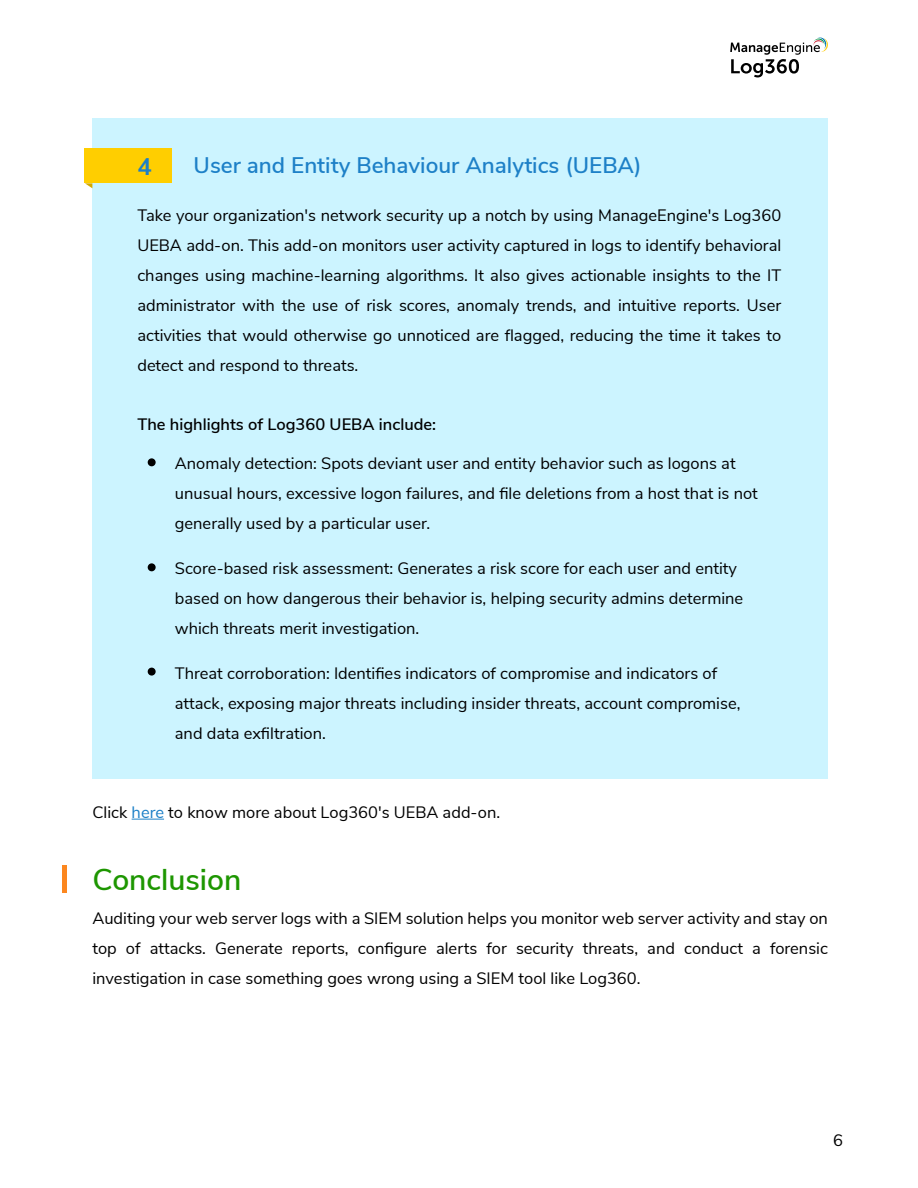
<style>
.page{position:relative;width:918px;height:1188px;background:#fff}
.page>*{position:absolute;margin:0;border:0;box-sizing:border-box;transform-origin:0 0}
.t1{font:600 30px "Nunito Sans";color:#1d9600}
.t2{font:700 24px "Nunito Sans";color:#1d80c7}
.t3{font:600 22.5px "Nunito Sans";color:#1d80c7}
.t4{font:16.5px/30px "Nunito Sans";color:#000}
.t5{font:600 16.5px "Nunito Sans";color:#000}
.s1{color:#1d80c7}
</style>
<div class="page">
<div style="left:92px;top:118px;width:736px;height:660px;background:#ccf4ff"></div>
<div style="left:85px;top:149px;width:87px;height:34px;background:#ffce00"></div>
<svg style="left:85px;top:183px;width:7px;height:5px"></svg>
<div style="left:148px;top:458px;width:8px;height:8px;background:#000;border-radius:50%"></div>
<div style="left:148px;top:563px;width:8px;height:8px;background:#000;border-radius:50%"></div>
<div style="left:148px;top:668px;width:8px;height:8px;background:#000;border-radius:50%"></div>
<hr style="left:132px;top:819px;width:32px;height:1px;background:#1d80c7">
<hr style="left:63px;top:865px;width:4px;height:28px;background:#fc871f">
<svg style="left:730px;top:37px;width:98px;height:40px"></svg>
<h2 class="t2" style="left:137px;top:149px;width:16px">4</h2>
<h3 class="t3" style="left:194px;top:149px;width:449px">User and Entity Behaviour Analytics (UEBA)</h3>
<p class="t4" style="left:137px;top:200px;width:645px;text-align:justify">Take your organization's network security up a notch by using ManageEngine's Log360<br>UEBA add-on. This add-on monitors user activity captured in logs to identify behavioral changes using machine-learning algorithms. It also gives actionable insights to the IT administrator with the use of risk scores, anomaly trends, and intuitive reports. User activities that would otherwise go unnoticed are flagged, reducing the time it takes to detect and respond to threats.</p>
<p class="t5" style="left:137px;top:412px;width:300px">The highlights of Log360 UEBA include:</p>
<p class="t4" style="left:175px;top:448px;width:584px">Anomaly detection: Spots deviant user and entity behavior such as logons at unusual hours, excessive logon failures, and file deletions from a host that is not generally used by a particular user.</p>
<p class="t4" style="left:175px;top:553px;width:570px">Score-based risk assessment: Generates a risk score for each user and entity based on how dangerous their behavior is, helping security admins determine which threats merit investigation.</p>
<p class="t4" style="left:175px;top:658px;width:567px">Threat corroboration: Identifies indicators of compromise and indicators of attack, exposing major threats including insider threats, account compromise, and data exfiltration.</p>
<p class="t4" style="left:92px;top:796px;width:409px">Click <span class="s1">here</span> to know more about Log360's UEBA add-on.</p>
<h1 class="t1" style="left:92px;top:857px;width:150px">Conclusion</h1>
<p class="t4" style="left:92px;top:903px;width:737px;text-align:justify">Auditing your web server logs with a SIEM solution helps you monitor web server activity and stay on top of attacks. Generate reports, configure alerts for security threats, and conduct a forensic investigation in case something goes wrong using a SIEM tool like Log360.</p>
<p class="t4" style="left:833px;top:1124px;width:11px">6</p>
</div>
